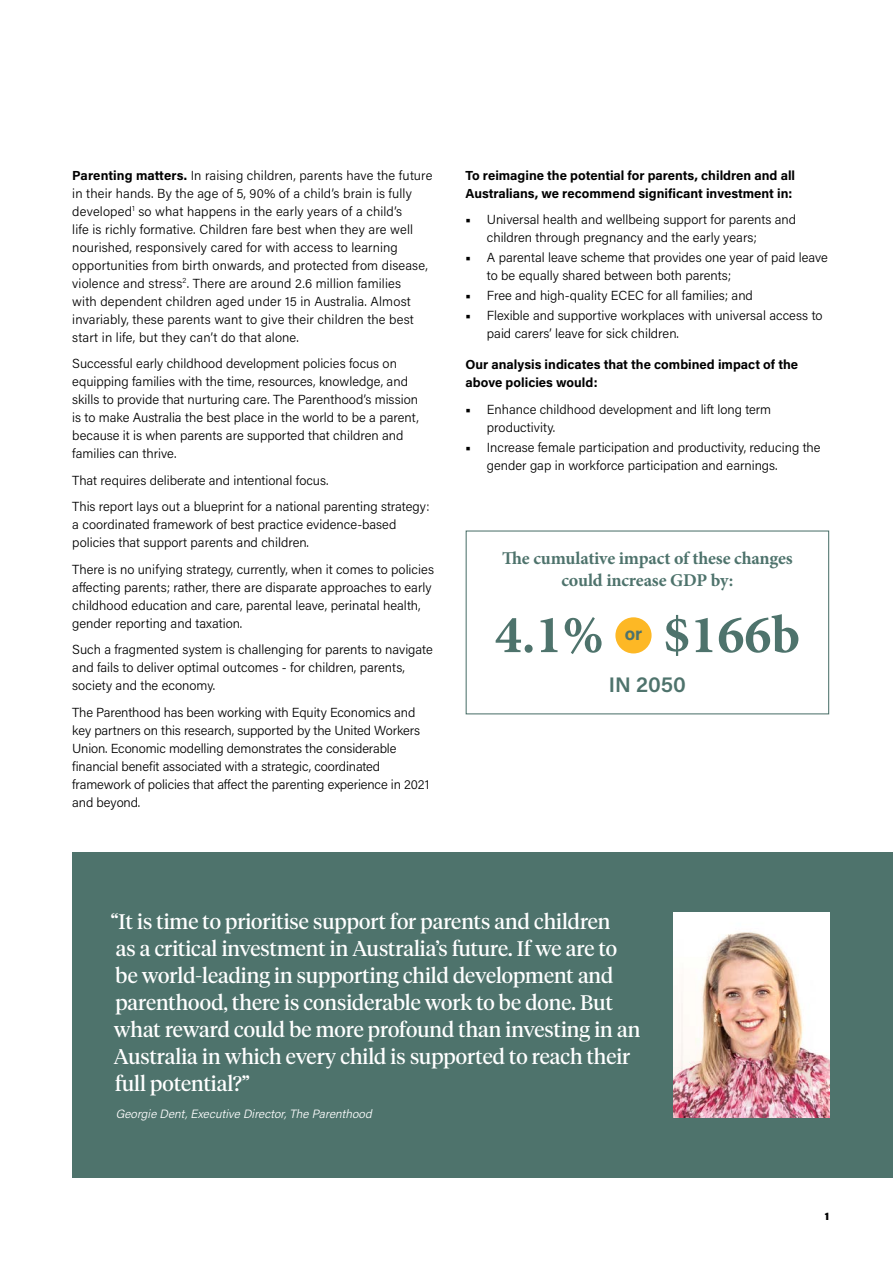
<style>
.page{position:relative;width:893px;height:1263px;background:#fff}
.page>*{position:absolute;margin:0;border:0;box-sizing:border-box;transform-origin:0 0}
.t1{font:700 54px "Minion Pro";color:#4e736c}
.t2{font:21px/27px "Tiempos Headline";color:#fff}
.t3{font:600 21px "Acumin Pro";color:#4e736c}
.t4{font:700 18px/22.5px "Minion Pro";letter-spacing:-.01em;color:#4e736c;text-align:center}
.t5{font:700 18px "Acumin Pro";color:#4e736c}
.t6{font:300 13.2px/18px "Acumin Pro";color:#000}
.t7{font:700 13.2px/18px "Acumin Pro";color:#000}
.t8{font:italic 300 12px "Acumin Pro";color:#fff}
.t9{font:900 10.5px "Acumin Pro";color:#000}
.s1{font-weight:700}
</style>
<div class="page">
<div style="left:615px;top:617px;width:37px;height:36px;background:#fdb825;border-radius:50%"></div>
<div style="left:72px;top:853px;width:821px;height:325px;background:#4e736c"></div>
<div style="left:466px;top:530px;width:363px;height:184px;border:1px solid #4e736c"></div>
<img style="left:674px;top:913px;width:155px;height:205px">
<p class="t6" style="left:72px;top:166px;width:362px"><span class="s1">Parenting matters.</span> In raising children, parents have the future in their hands. By the age of 5, 90% of a child’s brain is fully developed<sup>1</sup> so what happens in the early years of a child’s<br>life is richly formative. Children fare best when they are well nourished, responsively cared for with access to learning opportunities from birth onwards, and protected from disease, violence and stress<sup>2</sup>. There are around 2.6 million families<br>with dependent children aged under 15 in Australia. Almost invariably, these parents want to give their children the best start in life, but they can’t do that alone.</p>
<p class="t6" style="left:72px;top:354px;width:348px">Successful early childhood development policies focus on equipping families with the time, resources, knowledge, and skills to provide that nurturing care. The Parenthood’s mission is to make Australia the best place in the world to be a parent, because it is when parents are supported that children and families can thrive.</p>
<p class="t6" style="left:72px;top:466px;width:359px;line-height:26.5px">That requires deliberate and intentional focus.<br>This report lays out a blueprint for a national parenting strategy:</p>
<p class="t6" style="left:72px;top:515px;width:326px">a coordinated framework of best practice evidence-based policies that support parents and children.</p>
<p class="t6" style="left:72px;top:560px;width:363px">There is no unifying strategy, currently, when it comes to policies affecting parents; rather, there are disparate approaches to early childhood education and care, parental leave, perinatal health, gender reporting and taxation.</p>
<p class="t6" style="left:72px;top:640px;width:362px">Such a fragmented system is challenging for parents to navigate and fails to deliver optimal outcomes - for children, parents, society and the economy.</p>
<p class="t6" style="left:72px;top:703px;width:358px">The Parenthood has been working with Equity Economics and key partners on this research, supported by the United Workers Union. Economic modelling demonstrates the considerable financial benefit associated with a strategic, coordinated framework of policies that affect the parenting experience in 2021 and beyond.</p>
<p class="t7" style="left:466px;top:165px;width:331px">To reimagine the potential for parents, children and all<br>Australians, we recommend significant investment in:</p>
<p class="t6" style="left:487px;top:210px;width:311px;text-indent:-21px"><span class="s1">■</span> Universal health and wellbeing support for parents and children through pregnancy and the early years;</p>
<p class="t6" style="left:487px;top:248px;width:343px;text-indent:-21px"><span class="s1">■</span> A parental leave scheme that provides one year of paid leave to be equally shared between both parents;</p>
<p class="t6" style="left:466px;top:286px;width:289px"><span class="s1">■</span> Free and high-quality ECEC for all families; and</p>
<p class="t6" style="left:487px;top:306px;width:337px;text-indent:-21px"><span class="s1">■</span> Flexible and supportive workplaces with universal access to paid carers’ leave for sick children.</p>
<p class="t7" style="left:466px;top:355px;width:334px">Our analysis indicates that the combined impact of the above policies would:</p>
<p class="t6" style="left:487px;top:400px;width:286px;text-indent:-21px"><span class="s1">■</span> Enhance childhood development and lift long term productivity.</p>
<p class="t6" style="left:487px;top:438px;width:335px;text-indent:-21px"><span class="s1">■</span> Increase female participation and productivity, reducing the gender gap in workforce participation and earnings.</p>
<h3 class="t4" style="left:502px;top:546px;width:292px">The cumulative impact of these changes could increase GDP by:</h3>
<h1 class="t1" style="left:495px;top:597px;width:110px">4.1%</h1>
<h1 class="t1" style="left:663px;top:597px;width:138px">$166b</h1>
<h2 class="t3" style="left:609px;top:670px;width:79px">IN 2050</h2>
<h3 class="t5" style="left:625px;top:621px;width:19px">or</h3>
<p class="t2" style="left:110px;top:907px;width:531px">“It is time to prioritise support for parents and children<br>as a critical investment in Australia’s future. If we are to<br>be world-leading in supporting child development and parenthood, there is considerable work to be done. But what reward could be more profound than investing in an Australia in which every child is supported to reach their full potential?”</p>
<p class="t8" style="left:116px;top:1105px;width:261px">Georgie Dent,Executive Director,The Parenthood</p>
<p class="t9" style="left:825px;top:1209px;width:6px">1</p>
</div>
